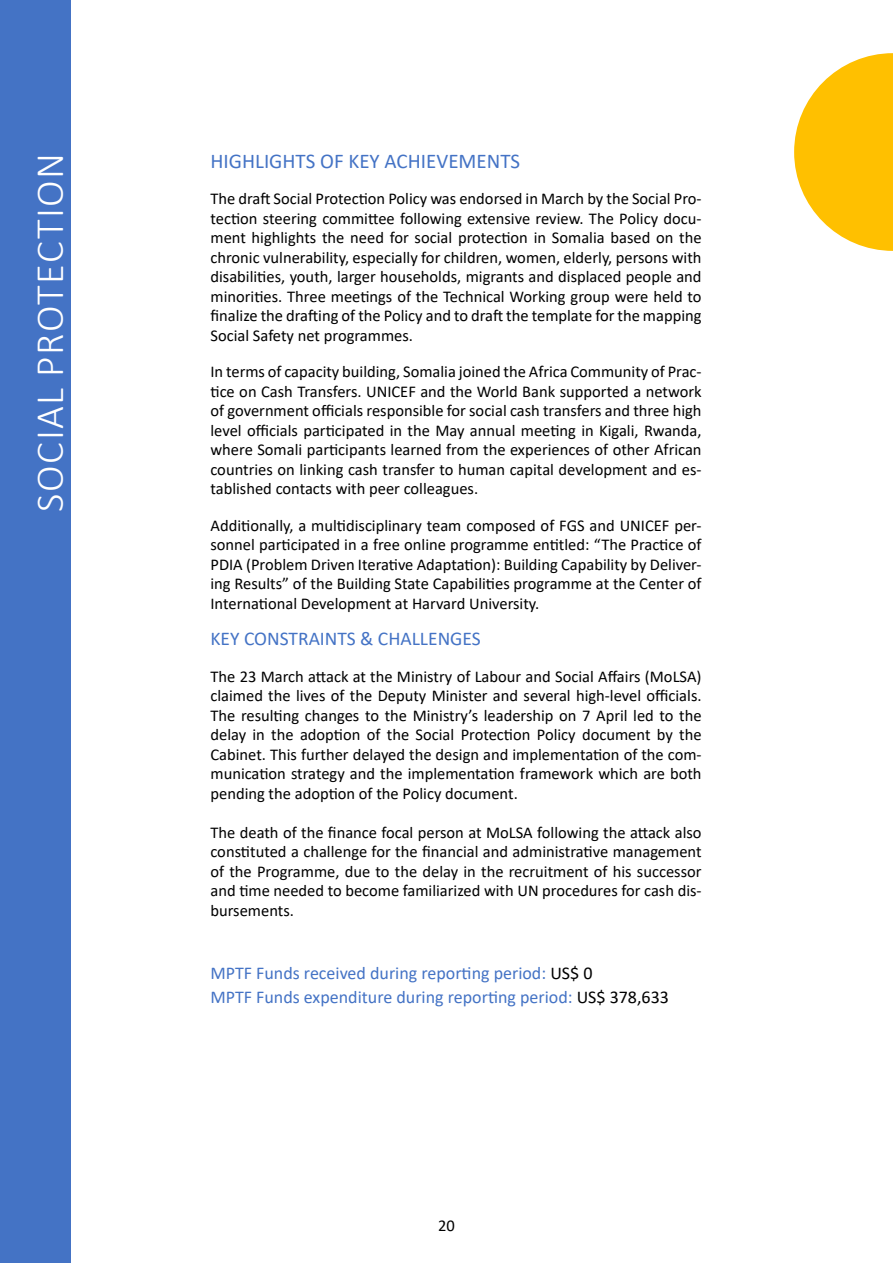
<style>
.page{position:relative;width:893px;height:1263px;background:#fff}
.page>*{position:absolute;margin:0;border:0;box-sizing:border-box;transform-origin:0 0}
.t1{font:300 40.5px "Calibri";letter-spacing:.04em;color:#fff}
.t2{font:21px "Calibri";color:#4473c5}
.t3{font:19.5px "Calibri";color:#4473c5}
.t4{font:18px/24px "Calibri";color:#4473c5}
.t5{font:16.5px/19.5px "Calibri";color:#000;text-align:justify}
.s1{color:#000}
</style>
<div class="page">
<div style="left:0;top:0;width:71px;height:1263px;background:#4473c5"></div>
<svg style="left:794px;top:53px;width:99px;height:198px"></svg>
<h1 class="t1" style="left:24px;top:512px;width:360px;rotate:-90deg">SOCIAL PROTECTION</h1>
<p class="t2" style="left:210px;top:146px;width:311px">HIGHLIGHTS OF KEY ACHIEVEMENTS</p>
<p class="t5" style="left:210px;top:189px;width:493px">The draft Social Protection Policy was endorsed in March by the Social Pro&shy;tection steering committee following extensive review. The Policy docu&shy;ment highlights the need for social protection in Somalia based on the chronic vulnerability, especially for children, women, elderly, persons with disabilities, youth, larger households, migrants and displaced people and minorities. Three meetings of the Technical Working group were held to finalize the drafting of the Policy and to draft the template for the mapping Social Safety net programmes.</p>
<p class="t5" style="left:210px;top:362px;width:493px">In terms of capacity building, Somalia joined the Africa Community of Prac&shy;tice on Cash Transfers. UNICEF and the World Bank supported a network of government officials responsible for social cash transfers and three high level officials participated in the May annual meeting in Kigali, Rwanda, where Somali participants learned from the experiences of other African countries on linking cash transfer to human capital development and es&shy;tablished contacts with peer colleagues.</p>
<p class="t5" style="left:210px;top:515px;width:493px">Additionally, a multidisciplinary team composed of FGS and UNICEF per&shy;sonnel participated in a free online programme entitled: “The Practice of PDIA (Problem Driven Iterative Adaptation): Building Capability by Deliver&shy;ing Results” of the Building State Capabilities programme at the Center of International Development at Harvard University.</p>
<p class="t3" style="left:210px;top:625px;width:272px">KEY CONSTRAINTS &amp; CHALLENGES</p>
<p class="t5" style="left:210px;top:666px;width:493px">The 23 March attack at the Ministry of Labour and Social Affairs (MoLSA) claimed the lives of the Deputy Minister and several high-level officials.<br>The resulting changes to the Ministry’s leadership on 7 April led to the delay in the adoption of the Social Protection Policy document by the Cabinet. This further delayed the design and implementation of the com&shy;munication strategy and the implementation framework which are both pending the adoption of the Policy document.</p>
<p class="t5" style="left:210px;top:822px;width:493px">The death of the finance focal person at MoLSA following the attack also constituted a challenge for the financial and administrative management of the Programme, due to the delay in the recruitment of his successor and time needed to become familiarized with UN procedures for cash dis&shy;bursements.</p>
<p class="t4" style="left:210px;top:960px;width:460px">MPTF Funds received during reporting period: <span class="s1">US$ 0<br></span>MPTF Funds expenditure during reporting period: <span class="s1">US$ 378,633</span></p>
<p class="t5" style="left:438px;top:1215px;width:18px">20</p>
</div>
